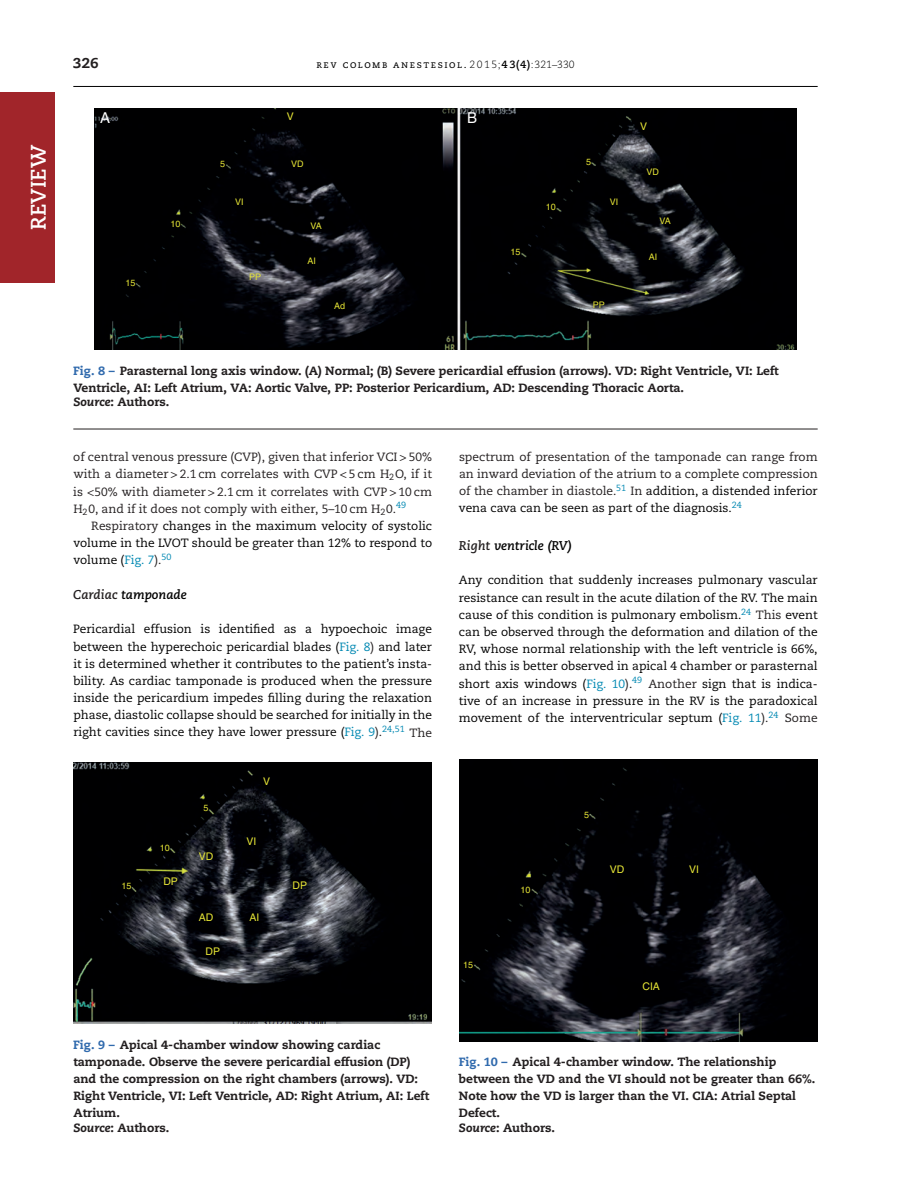
<style>
.page{position:relative;width:897px;height:1195px;background:#fff}
.page>*{position:absolute;margin:0;border:0;box-sizing:border-box;transform-origin:0 0}
.t1{font:700 21px "Caecilia LT Std";color:#fff}
.t2{font:15px "Helvetica";color:#fff}
.t3{font:800 14.25px "Caecilia";color:#231f20}
.t4{font:italic 700 12.75px "Caecilia";color:#000}
.t5{font:12px/17.2px "Caecilia";color:#000;text-align:justify}
.t6{font:800 12px/17.2px "Caecilia";color:#231f20}
.t7{font:12px/17.2px "Caecilia";color:#231f20;text-align:justify}
.t8{font:10.5px "Caecilia Roman SC";letter-spacing:.145em;color:#000}
.t9{font:10.5px "Helvetica";color:#e7e636}
.t10{font:9px "Helvetica";color:#e7e636}
.s1{font-family:"Caecilia";font-weight:300}
.s2{font-family:"Caecilia";font-weight:700}
.s3{color:#306aad}
.s4{font-style:italic}
.s5{color:#231f20}
.s6{color:#0088b2}
.s7{color:#000}
</style>
<div class="page">
<div style="left:0;top:92px;width:54px;height:190px;background:#a1252a"></div>
<hr style="left:73px;top:86px;width:745px;height:1px;background:#000">
<img style="left:94px;top:109px;width:702px;height:241px">
<hr style="left:73px;top:428px;width:745px;height:1px;background:#231f20">
<img style="left:73px;top:762px;width:359px;height:261px">
<img style="left:459px;top:759px;width:358px;height:282px">
<h1 class="t1" style="left:26px;top:230px;width:86px;rotate:-90deg">REVIEW</h1>
<p class="t3" style="left:73px;top:55px;width:27px">326</p>
<p class="t8" style="left:316px;top:59px;width:260px">rev colomb anestesiol. <span class="s1">2015;</span><span class="s2">43(4)</span><span class="s1">:321–330</span></p>
<p class="t2" style="left:100px;top:109px;width:12px">A</p>
<p class="t9" style="left:287px;top:110px;width:9px">V</p>
<p class="t2" style="left:467px;top:109px;width:12px">B</p>
<p class="t10" style="left:220px;top:159px;width:7px">5</p>
<p class="t10" style="left:291px;top:159px;width:14px">VD</p>
<p class="t10" style="left:586px;top:157px;width:7px">5</p>
<p class="t10" style="left:125px;top:277px;width:12px">15</p>
<p class="t10" style="left:171px;top:219px;width:12px">10</p>
<p class="t10" style="left:235px;top:196px;width:10px">VI</p>
<p class="t10" style="left:610px;top:196px;width:10px">VI</p>
<p class="t10" style="left:546px;top:201px;width:12px">10</p>
<p class="t10" style="left:249px;top:271px;width:14px">PP</p>
<p class="t10" style="left:310px;top:220px;width:13px">VA</p>
<p class="t10" style="left:307px;top:255px;width:10px">AI</p>
<p class="t10" style="left:334px;top:300px;width:13px">Ad</p>
<p class="t10" style="left:510px;top:246px;width:12px">15</p>
<p class="t10" style="left:593px;top:299px;width:14px">PP</p>
<p class="t9" style="left:640px;top:120px;width:9px">V</p>
<p class="t10" style="left:647px;top:166px;width:14px">VD</p>
<p class="t10" style="left:659px;top:215px;width:13px">VA</p>
<p class="t10" style="left:649px;top:251px;width:10px">AI</p>
<p class="t6" style="left:73px;top:362px;width:707px"><span class="s3">Fig. 8 –</span> Parasternal long axis window. (A) Normal; (B) Severe pericardial effusion (arrows). VD: Right Ventricle, VI: Left<br>Ventricle, AI: Left Atrium, VA: Aortic Valve, PP: Posterior Pericardium, AD: Descending Thoracic Aorta.</p>
<p class="t6" style="left:73px;top:393px;width:98px"><span class="s4">Source</span>: Authors.</p>
<p class="t7" style="left:73px;top:448px;width:360px">of central venous pressure (CVP), given that inferior VCI &gt; 50%</p>
<p class="t7" style="left:73px;top:466px;width:360px">with a diameter &gt; 2.1 cm correlates with CVP &lt; 5 cm H<sub>2</sub>O, if it</p>
<p class="t7" style="left:73px;top:483px;width:360px">is &lt;50% with diameter &gt; 2.1 cm it correlates with CVP &gt; 10 cm</p>
<p class="t7" style="left:73px;top:500px;width:334px">H<sub>2</sub>0, and if it does not comply with either, 5–10 cm H<sub>2</sub>0.<sup>49</sup></p>
<p class="t5" style="left:91px;top:517px;width:342px"><span class="s5">Respiratory</span> changes in the maximum velocity of systolic</p>
<p class="t5" style="left:73px;top:534px;width:360px">volume in the LVOT should be greater than 12% to respond to</p>
<p class="t5" style="left:73px;top:551px;width:100px">volume (<span class="s6">Fig. 7</span><span class="s5">).</span><sup>50</sup></p>
<p class="t4" style="left:73px;top:587px;width:115px"><span class="s5">Cardiac</span> tamponade</p>
<p class="t5" style="left:73px;top:620px;width:360px">Pericardial effusion is identified as a hypoechoic image between the hyperechoic pericardial blades (<span class="s6">Fig. 8</span><span class="s5">)</span> and later it is determined whether it contributes to the patient’s insta&shy;bility. As cardiac tamponade is produced when the pressure inside the pericardium impedes filling during the relaxation phase, diastolic collapse should be searched for initially in the right cavities since they have lower pressure (<span class="s6">Fig. 9</span><span class="s5">).</span><sup>24,51</sup> <span class="s5">The</span></p>
<p class="t10" style="left:121px;top:880px;width:12px">15</p>
<p class="t10" style="left:160px;top:842px;width:12px">10</p>
<p class="t9" style="left:163px;top:875px;width:16px">DP</p>
<p class="t10" style="left:203px;top:802px;width:7px">5</p>
<p class="t9" style="left:199px;top:850px;width:16px">VD</p>
<p class="t9" style="left:199px;top:910px;width:16px">AD</p>
<p class="t9" style="left:206px;top:944px;width:16px">DP</p>
<p class="t9" style="left:263px;top:775px;width:9px">V</p>
<p class="t9" style="left:247px;top:834px;width:11px">VI</p>
<p class="t9" style="left:249px;top:910px;width:11px">AI</p>
<p class="t9" style="left:292px;top:879px;width:16px">DP</p>
<p class="t6" style="left:73px;top:1035px;width:357px"><span class="s3">Fig. 9 –</span> Apical 4-chamber window showing cardiac tamponade. Observe the severe pericardial effusion (DP) and the compression on the right chambers (arrows). VD:<br>Right Ventricle, VI: Left Ventricle, AD: Right Atrium, AI: Left Atrium.</p>
<p class="t6" style="left:73px;top:1119px;width:98px"><span class="s4">Source</span>: Authors.</p>
<p class="t7" style="left:459px;top:448px;width:360px">spectrum of presentation of the tamponade can range from an inward deviation of the atrium to a complete compression of the chamber in diastole.<sup>51</sup> In <span class="s7">addition, a distended inferior vena cava can be seen as part of the diagnosis.</span><sup>24</sup></p>
<p class="t4" style="left:459px;top:538px;width:115px"><span class="s5">Right</span> ventricle (RV)</p>
<p class="t5" style="left:459px;top:572px;width:360px">Any condition that suddenly increases pulmonary vascular resistance can result in the acute dilation of the RV. The main cause of this condition is pulmonary embolism.<sup>24</sup> <span class="s5">This</span> event can be observed through the deformation and dilation of the RV, whose normal relationship with the left ventricle is 66%, and this is better observed in apical 4 chamber or parasternal short axis windows (<span class="s6">Fig. 10</span><span class="s5">).</span><sup>49</sup> <span class="s5">Another</span> sign that is indica&shy;tive of an increase in pressure in the RV is the paradoxical movement of the interventricular septum (<span class="s6">Fig. 11</span><span class="s5">).</span><sup>24</sup> <span class="s5">Some</span></p>
<p class="t10" style="left:463px;top:959px;width:12px">15</p>
<p class="t10" style="left:520px;top:884px;width:12px">10</p>
<p class="t10" style="left:584px;top:809px;width:7px">5</p>
<p class="t9" style="left:610px;top:863px;width:16px">VD</p>
<p class="t9" style="left:689px;top:863px;width:11px">VI</p>
<p class="t9" style="left:642px;top:980px;width:19px">CIA</p>
<p class="t6" style="left:459px;top:1052px;width:358px"><span class="s3">Fig. 10 –</span> Apical 4-chamber window. The relationship between the VD and the VI should not be greater than 66%.<br>Note how the VD is larger than the VI. CIA: Atrial Septal Defect.</p>
<p class="t6" style="left:459px;top:1119px;width:98px"><span class="s4">Source</span>: Authors.</p>
</div>
